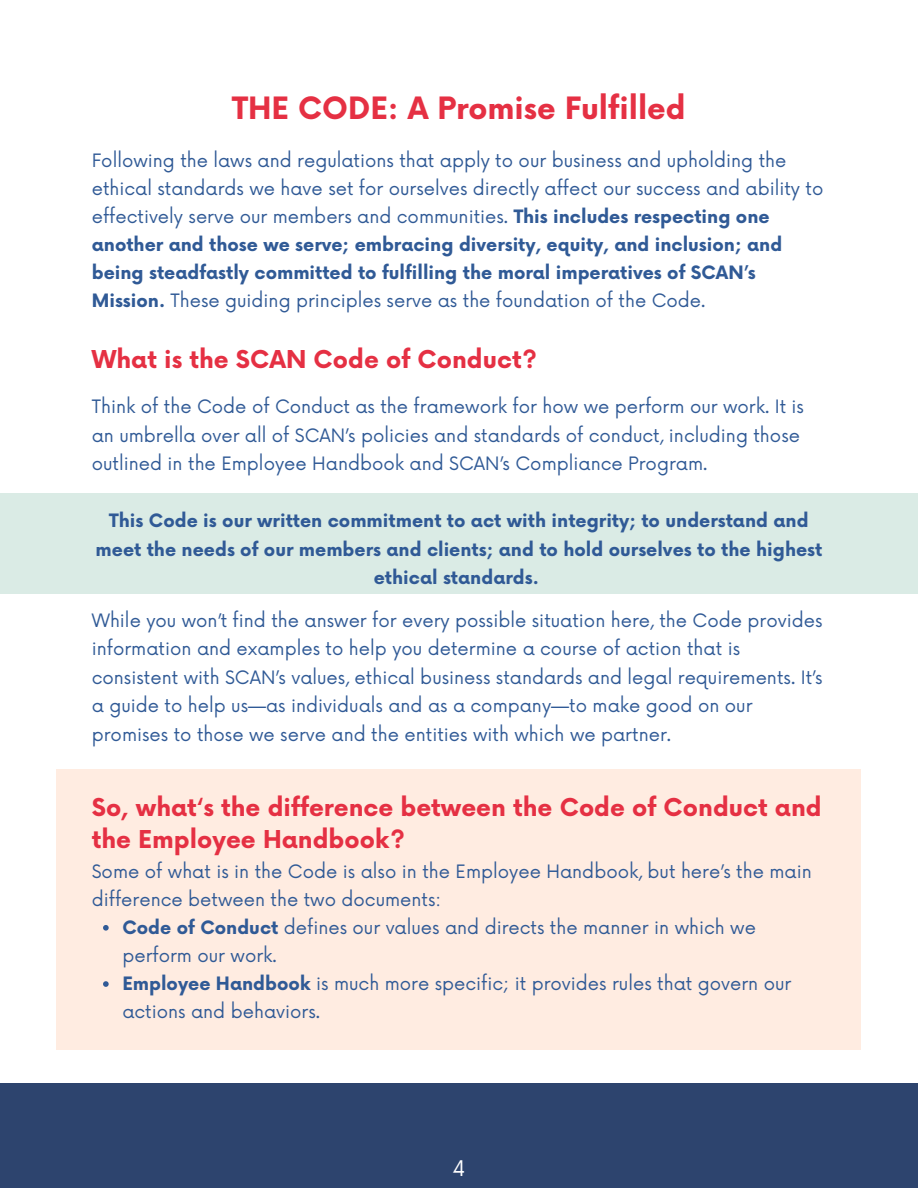
<style>
.page{position:relative;width:918px;height:1188px;background:#fff}
.page>*{position:absolute;margin:0;border:0;box-sizing:border-box;transform-origin:0 0}
.t1{font:700 30px "Now";color:#e53043}
.t2{font:700 24px/32.7px "Now";color:#e53043}
.t3{font:21px "Now";color:#fff}
.t4{font:18px/28.2px "Now";color:#305a96}
.t5{font:700 18px/28.5px "Now";color:#305a96;text-align:center}
.s1{font-weight:700}
</style>
<div class="page">
<div style="left:0;top:494px;width:918px;height:100px;background:#daebe5"></div>
<div style="left:56px;top:769px;width:804px;height:281px;background:#ffece1"></div>
<svg style="left:103px;top:925px;width:6px;height:6px"></svg>
<svg style="left:103px;top:981px;width:6px;height:6px"></svg>
<div style="left:0;top:1084px;width:918px;height:104px;background:#2d446e"></div>
<h3 class="t1" style="left:232px;top:92px;width:455px">THE CODE: A Promise Fulfilled</h3>
<p class="t4" style="left:92px;top:147px;width:733px">Following the laws and regulations that apply to our business and upholding the ethical standards we have set for ourselves directly affect our success and ability to effectively serve our members and communities. <span class="s1">This includes respecting one another and those we serve; embracing diversity, equity, and inclusion; and being steadfastly committed to fulfilling the moral imperatives of SCAN’s Mission.</span> These guiding principles serve as the foundation of the Code.</p>
<h1 class="t2" style="left:92px;top:345px;width:447px">What is the SCAN Code of Conduct?</h1>
<p class="t4" style="left:92px;top:393px;width:714px">Think of the Code of Conduct as the framework for how we perform our work. It is an umbrella over all of SCAN’s policies and standards of conduct, including those outlined in the Employee Handbook and SCAN’s Compliance Program.</p>
<h2 class="t5" style="left:96px;top:507px;width:728px">This Code is our written commitment to act with integrity; to understand and meet the needs of our members and clients; and to hold ourselves to the highest ethical standards.</h2>
<p class="t4" style="left:92px;top:607px;width:732px">While you won’t find the answer for every possible situation here, the Code provides information and examples to help you determine a course of action that is consistent with SCAN’s values, ethical business standards and legal requirements. It’s a guide to help us—as individuals and as a company—to make good on our promises to those we serve and the entities with which we partner.</p>
<p class="t2" style="left:92px;top:792px;width:731px">So, what‘s the difference between the Code of Conduct and the Employee Handbook?</p>
<p class="t4" style="left:92px;top:858px;width:721px">Some of what is in the Code is also in the Employee Handbook, but here’s the main difference between the two documents:</p>
<p class="t4" style="left:122px;top:914px;width:635px"><span class="s1">Code of Conduct</span> defines our values and directs the manner in which we perform our work.</p>
<p class="t4" style="left:122px;top:971px;width:671px"><span class="s1">Employee Handbook</span> is much more specific; it provides rules that govern our actions and behaviors.</p>
<p class="t3" style="left:452px;top:1157px;width:15px">4</p>
</div>
